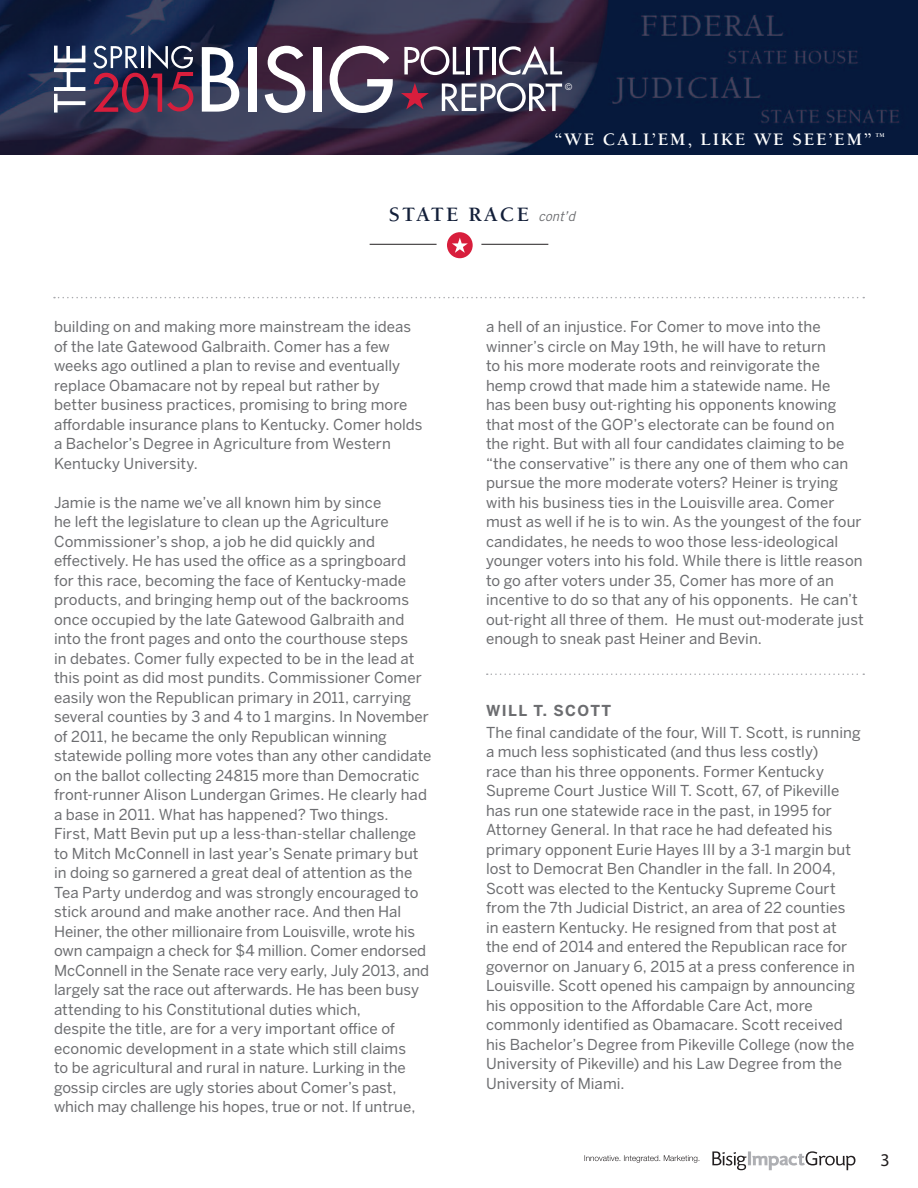
<style>
.page{position:relative;width:918px;height:1188px;background:#fff}
.page>*{position:absolute;margin:0;border:0;box-sizing:border-box;transform-origin:0 0}
.t1{font:700 21px "Berkeley Std";letter-spacing:.1em;color:#131f39}
.t2{font:700 18px "Berkeley Std";letter-spacing:.1em;color:#fff}
.t3{font:18px "Myriad Pro";color:#231f20}
.t4{font:15px/19.5px "Benton Sans";letter-spacing:.005em;color:#6c6d70}
.t5{font:700 15px "Benton Sans";letter-spacing:.1em;color:#6c6d70}
.t6{font:italic 13.5px "Trade Gothic";color:#6c6d70}
.t7{font:8.7px "Futura";color:#fff}
.t8{font:700 6px "Berkeley Std";color:#fff}
</style>
<div class="page">
<img style="left:0;top:0;width:918px;height:155px">
<svg style="left:585px;top:1155px;width:114px;height:8px"></svg>
<svg style="left:712px;top:1151px;width:143px;height:19px"></svg>
<svg style="left:401px;top:83px;width:28px;height:26px"></svg>
<svg style="left:54px;top:46px;width:31px;height:67px"></svg>
<svg style="left:202px;top:47px;width:37px;height:65px"></svg>
<div style="left:248px;top:47px;width:8px;height:65px;background:#fff"></div>
<svg style="left:265px;top:46px;width:40px;height:67px"></svg>
<div style="left:314px;top:47px;width:8px;height:65px;background:#fff"></div>
<svg style="left:330px;top:46px;width:63px;height:67px"></svg>
<svg style="left:404px;top:46px;width:61px;height:29px"></svg>
<hr style="left:467px;top:47px;width:3px;height:27px;background:#fff">
<svg style="left:473px;top:47px;width:16px;height:27px"></svg>
<hr style="left:492px;top:47px;width:3px;height:27px;background:#fff">
<svg style="left:499px;top:46px;width:63px;height:29px"></svg>
<svg style="left:442px;top:83px;width:120px;height:29px"></svg>
<svg style="left:93px;top:45px;width:100px;height:68px;background:#573d59"></svg>
<svg style="left:54px;top:297px;width:810px;height:1px"></svg>
<hr style="left:481px;top:244px;width:67px;height:1px;background:#231f20">
<hr style="left:370px;top:244px;width:67px;height:1px;background:#231f20">
<div style="left:447px;top:232px;width:26px;height:26px;background:#d81e3c;border-radius:50%"></div>
<svg style="left:452px;top:238px;width:16px;height:15px"></svg>
<svg style="left:487px;top:674px;width:377px;height:1px"></svg>
<p class="t7" style="left:565px;top:81px;width:9px">©</p>
<p class="t2" style="left:554px;top:130px;width:319px">“WE CALL’EM, LIKE WE SEE’EM”</p>
<p class="t8" style="left:875px;top:132px;width:11px">TM</p>
<p class="t1" style="left:389px;top:203px;width:142px">STATE RACE</p>
<p class="t6" style="left:538px;top:208px;width:38px">cont’d</p>
<p class="t4" style="left:54px;top:317px;width:370px">building on and making more mainstream the ideas of the late Gatewood Galbraith. Comer has a few weeks ago outlined a plan to revise and eventually replace Obamacare not by repeal but rather by better business practices, promising to bring more affordable insurance plans to Kentucky. Comer holds a Bachelor’s Degree in Agriculture from Western Kentucky University.</p>
<p class="t4" style="left:54px;top:492px;width:379px">Jamie is the name we’ve all known him by since<br>he left the legislature to clean up the Agriculture Commissioner’s shop, a job he did quickly and effectively. He has used the office as a springboard<br>for this race, becoming the face of Kentucky-made products, and bringing hemp out of the backrooms once occupied by the late Gatewood Galbraith and into the front pages and onto the courthouse steps<br>in debates. Comer fully expected to be in the lead at this point as did most pundits. Commissioner Comer easily won the Republican primary in 2011, carrying several counties by 3 and 4 to 1 margins. In November of 2011, he became the only Republican winning statewide polling more votes than any other candidate on the ballot collecting 24815 more than Democratic front-runner Alison Lundergan Grimes. He clearly had a base in 2011. What has happened? Two things.<br>First, Matt Bevin put up a less-than-stellar challenge to Mitch McConnell in last year’s Senate primary but in doing so garnered a great deal of attention as the Tea Party underdog and was strongly encouraged to stick around and make another race. And then Hal Heiner, the other millionaire from Louisville, wrote his own campaign a check for $4 million. Comer endorsed McConnell in the Senate race very early, July 2013, and largely sat the race out afterwards. He has been busy attending to his Constitutional duties which,<br>despite the title, are for a very important office of economic development in a state which still claims<br>to be agricultural and rural in nature. Lurking in the gossip circles are ugly stories about Comer’s past, which may challenge his hopes, true or not. If untrue,</p>
<p class="t4" style="left:486px;top:317px;width:379px">a hell of an injustice. For Comer to move into the winner’s circle on May 19th, he will have to return<br>to his more moderate roots and reinvigorate the hemp crowd that made him a statewide name. He<br>has been busy out-righting his opponents knowing that most of the GOP’s electorate can be found on<br>the right. But with all four candidates claiming to be “the conservative” is there any one of them who can pursue the more moderate voters? Heiner is trying with his business ties in the Louisville area. Comer must as well if he is to win. As the youngest of the four candidates, he needs to woo those less-ideological younger voters into his fold. While there is little reason to go after voters under 35, Comer has more of an incentive to do so that any of his opponents. He can’t out-right all three of them. He must out-moderate just enough to sneak past Heiner and Bevin.</p>
<p class="t5" style="left:486px;top:702px;width:127px">WILL T. SCOTT</p>
<p class="t4" style="left:486px;top:723px;width:376px">The final candidate of the four, Will T. Scott, is running a much less sophisticated (and thus less costly)<br>race than his three opponents. Former Kentucky Supreme Court Justice Will T. Scott, 67, of Pikeville has run one statewide race in the past, in 1995 for Attorney General. In that race he had defeated his primary opponent Eurie Hayes III by a 3-1 margin but lost to Democrat Ben Chandler in the fall. In 2004, Scott was elected to the Kentucky Supreme Court from the 7th Judicial District, an area of 22 counties in eastern Kentucky. He resigned from that post at the end of 2014 and entered the Republican race for governor on January 6, 2015 at a press conference in Louisville. Scott opened his campaign by announcing his opposition to the Affordable Care Act, more commonly identified as Obamacare. Scott received his Bachelor’s Degree from Pikeville College (now the University of Pikeville) and his Law Degree from the University of Miami.</p>
<p class="t3" style="left:881px;top:1149px;width:11px">3</p>
</div>
